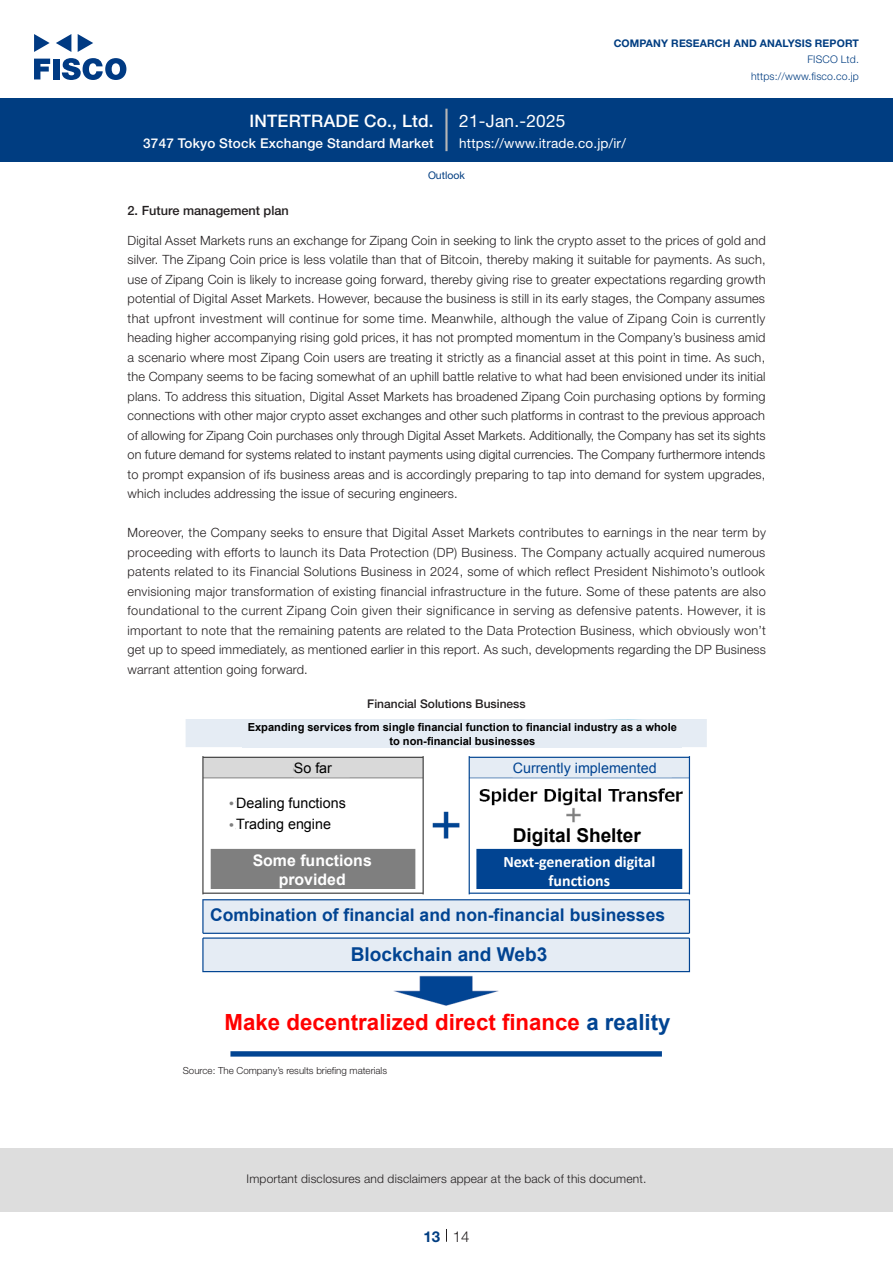
<style>
.page{position:relative;width:893px;height:1263px;background:#fff}
.page>*{position:absolute;margin:0;border:0;box-sizing:border-box;transform-origin:0 0}
.t1{font:700 22.35px "Arial";color:#f00}
.t2{font:700 19.05px "Arial";color:#014492}
.t3{font:700 19.05px "Arial";color:#000}
.t4{font:700 17.55px "Arial";color:#014492}
.t5{font:500 17.25px "Helvetica Neue LT Std";letter-spacing:.015em;color:#fff}
.t6{font:17.25px "Helvetica Neue LT Std";letter-spacing:.015em;color:#fff}
.t7{font:700 15.9px/19.2px "Calibri";color:#fff;text-align:center}
.t8{font:700 15.9px/19px "Arial";color:#fff;text-align:center}
.t9{font:300 15px "Helvetica Neue LT Std";color:#231f20}
.t10{font:700 15px "Helvetica Neue LT Std";color:#003d81}
.t11{font:14.25px/20.7px "Arial";color:#000}
.t12{font:14.25px "Arial";color:#014492}
.t13{font:500 13.5px "Helvetica Neue LT Std";letter-spacing:.015em;color:#fff}
.t14{font:13.5px "Helvetica Neue LT Std";letter-spacing:.015em;color:#fff}
.本文_e{font:300 12.75px/19.5px "Helvetica Neue LT Std";letter-spacing:.015em;color:#231f20;text-align:justify}
.小タイトル_e{font:500 12.75px "Helvetica Neue LT Std";color:#231f20}
.t15{font:300 12px "Helvetica Neue LT Std";letter-spacing:.015em;color:#231f20}
.チャートタイトル_e{font:500 12px "Helvetica Neue LT Std";color:#231f20}
.t16{font:700 11.1px/13.4px "Arial";color:#000;text-align:center}
.t17{font:700 10.5px "Helvetica Neue LT Std";letter-spacing:.015em;color:#003d81}
.t18{font:300 10.5px/16.5px "Helvetica Neue LT Std";letter-spacing:.015em;color:#003d81;text-align:right}
.ヘッダー_e{font:10.5px "Helvetica Neue LT Std";color:#003d81}
.表組み基本スタイル_en{font:300 9.75px "Helvetica Neue LT Std";color:#231f20}
.s1{color:#014492}
</style>
<div class="page">
<div style="left:0;top:1148px;width:893px;height:64px;background:#ddd"></div>
<svg style="left:34px;top:59px;width:16px;height:20px"></svg>
<div style="left:53px;top:59px;width:6px;height:20px;background:#003a83"></div>
<svg style="left:62px;top:58px;width:64px;height:22px"></svg>
<svg style="left:34px;top:34px;width:16px;height:18px"></svg>
<svg style="left:78px;top:34px;width:15px;height:18px"></svg>
<svg style="left:56px;top:34px;width:15px;height:18px"></svg>
<div style="left:0;top:98px;width:893px;height:64px;background:#003d81"></div>
<hr style="left:445px;top:109px;width:3px;height:42px;background:#b5b5b6">
<svg style="left:446px;top:1229px;width:1px;height:13px"></svg>
<img style="left:185px;top:720px;width:522px;height:337px">
<div style="left:242px;top:720px;width:440px;height:27px;background:#e5ecf4"></div>
<div style="left:294px;top:759px;width:56px;height:18px;background:#d9d9d9"></div>
<div style="left:236px;top:794px;width:125px;height:17px;background:#fff"></div>
<div style="left:236px;top:815px;width:125px;height:17px;background:#fff"></div>
<div style="left:227px;top:851px;width:170px;height:28px;background:#7f7f7f"></div>
<div style="left:227px;top:850px;width:171px;height:29px;border:1px solid #7f7f7f"></div>
<div style="left:487px;top:852px;width:185px;height:35px;background:#014492"></div>
<div style="left:487px;top:851px;width:185px;height:36px;border:1px solid #014492"></div>
<div style="left:513px;top:759px;width:159px;height:18px;background:#e5ecf4"></div>
<div style="left:513px;top:824px;width:140px;height:17px;background:#fff"></div>
<div style="left:210px;top:904px;width:472px;height:23px;background:#e5ecf4"></div>
<div style="left:210px;top:903px;width:473px;height:24px;border:1px solid #e5ecf4"></div>
<div style="left:216px;top:942px;width:466px;height:24px;background:#e5ecf4"></div>
<div style="left:223px;top:1008px;width:449px;height:38px;background:#fff"></div>
<h3 class="t5" style="left:249px;top:110px;width:186px">INTERTRADE Co., Ltd.</h3>
<p class="t13" style="left:143px;top:135px;width:292px">3747 Tokyo Stock Exchange Standard Market</p>
<h3 class="t6" style="left:459px;top:110px;width:108px">21-Jan.-2025</h3>
<p class="t17" style="left:614px;top:37px;width:247px">COMPANY RESEARCH AND ANALYSIS REPORT</p>
<p class="t18" style="left:751px;top:51px;width:109px">FISCO Ltd. https://www.fisco.co j p.</p>
<p class="t14" style="left:459px;top:135px;width:168px">https://www.itrade. c o j p. /i r/</p>
<p class="ヘッダー_e" style="left:428px;top:169px;width:38px">Outlook</p>
<p class="小タイトル_e" style="left:128px;top:203px;width:163px">2. Future management plan</p>
<p class="本文_e" style="left:128px;top:230px;width:640px">Digital Asset Markets runs an exchange for Zipang Coin in seeking to link the crypto asset to the prices of gold and silver. The Zipang Coin price is less volatile than that of Bitcoin, thereby making it suitable for payments. As such, use of Zipang Coin is likely to increase going forward, thereby giving rise to greater expectations regarding growth potential of Digital Asset Markets. However, because the business is still in its early stages, the Company assumes that upfront investment will continue for some time. Meanwhile, although the value of Zipang Coin is currently heading higher accompanying rising gold prices it, has not prompted momentum in the Company s’ business amid a scenario where most Zipang Coin users are treating it strictly as a financial asset at this point in time. As such, the Company seems to be facing somewhat of an uphill battle relative to what had been envisioned under its initial plans. To address this situation, Digital Asset Markets has broadened Zipang Coin purchasing options by forming connections with other major crypto asset exchanges and other such platforms in contrast to the previous approach of allowing for Zipang Coin purchases only through Digital Asset Markets. Additionally, the Company has set its sights on future demand for systems related to instant payments using digital currencies. The Company furthermore intends to prompt expansion of ifs business areas and is accordingly preparing to tap into demand for system upgrades, which includes addressing the issue of securing engineers.</p>
<p class="本文_e" style="left:128px;top:523px;width:640px">Moreover, the Company seeks to ensure that Digital Asset Markets contributes to earnings in the near term by proceeding with efforts to launch its Data Protection (DP) Business. The Company actually acquired numerous patents related to its Financial Solutions Business in 2024, some of which reflect President Nishimoto s’ outlook envisioning major transformation of existing financial infrastructure in the future. Some of these patents are also foundational to the current Zipang Coin given their significance in serving as defensive patents. However isit, important to note that the remaining patents are related to the Data Protection Business, which obviously won t’ get up to speed immediately, as mentioned earlier in this report. As such, developments regarding the DP Business warrant attention going forward.</p>
<p class="チャートタイトル_e" style="left:367px;top:697px;width:160px">Financial Solutions Business</p>
<p class="t16" style="left:248px;top:721px;width:431px">Expanding services from single financial function to financial industry as a whole to non-financial businesses</p>
<p class="t11" style="left:294px;top:758px;width:40px">So far</p>
<p class="t11" style="left:236px;top:793px;width:111px">Dealing functions<br>Trading engine</p>
<p class="t8" style="left:253px;top:851px;width:121px">Some functions provided</p>
<p class="t7" style="left:503px;top:852px;width:153px">Next-generation digital functions</p>
<p class="t12" style="left:513px;top:759px;width:145px">Currently implemented</p>
<p class="t3" style="left:513px;top:823px;width:130px">Digital Shelter</p>
<p class="t4" style="left:210px;top:903px;width:456px">Combination of financial and non-financial businesses</p>
<p class="t2" style="left:351px;top:942px;width:198px">Blockchain and Web3</p>
<p class="t1" style="left:224px;top:1007px;width:448px">Make decentralized direct finance <span class="s1">a reality</span></p>
<p class="表組み基本スタイル_en" style="left:183px;top:1064px;width:206px">Source: The Company s’ results briefing materials</p>
<p class="t15" style="left:247px;top:1171px;width:401px">Important disclosures and disclaimers appear at the back of this document.</p>
<p class="t10" style="left:423px;top:1227px;width:18px">13</p>
<p class="t9" style="left:453px;top:1227px;width:18px">14</p>
</div>
